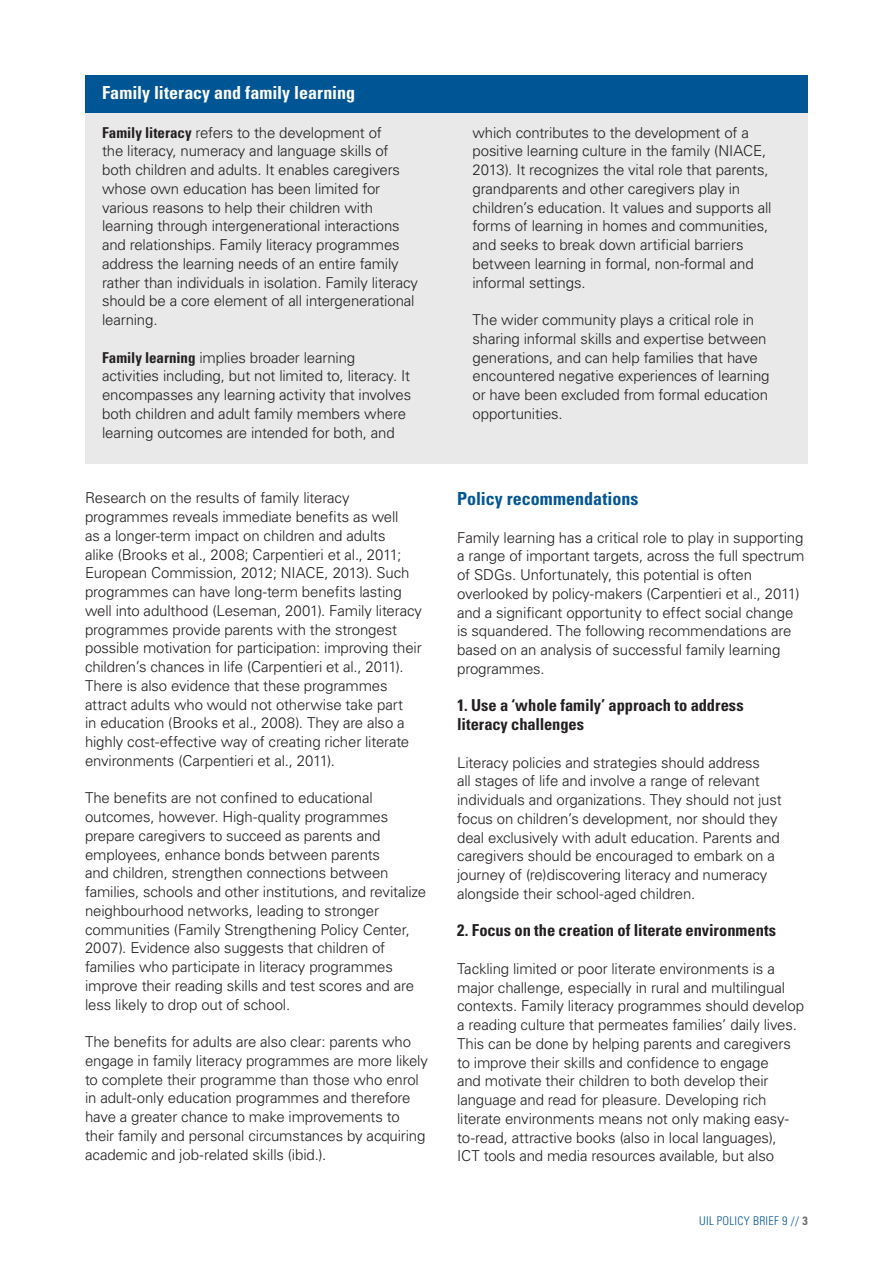
<style>
.page{position:relative;width:893px;height:1263px;background:#fff}
.page>*{position:absolute;margin:0;border:0;box-sizing:border-box;transform-origin:0 0}
.t1{font:700 condensed 18px "Univers";color:#fff}
.t2{font:700 condensed 18px "Univers";color:#005595}
.t3{font:700 condensed 16.5px/18.8px "Univers";letter-spacing:-.005em;color:#231f20}
.t4{font:300 15px/18.8px "Univers";letter-spacing:-.01em;color:#231f20}
.t5{font:300 condensed 12px "Univers";letter-spacing:.025em;color:#005595}
.s1{font-weight:700;font-stretch:condensed}
.s2{font-weight:700;color:#6c6d70}
</style>
<div class="page">
<div style="left:85px;top:105px;width:723px;height:358px;background:#e9e9e9"></div>
<div style="left:85px;top:75px;width:723px;height:38px;background:#005595"></div>
<p class="t1" style="left:102px;top:82px;width:255px">Family literacy and family learning</p>
<p class="t4" style="left:102px;top:122px;width:318px"><span class="s1">Family literacy</span> refers to the development of<br>the literacy, numeracy and language skills of both children and adults. It enables caregivers whose own education has been limited for various reasons to help their children with learning through intergenerational interactions and relationships. Family literacy programmes address the learning needs of an entire family rather than individuals in isolation. Family literacy should be a core element of all intergenerational learning.</p>
<p class="t4" style="left:102px;top:347px;width:311px"><span class="s1">Family learning</span> implies broader learning activities including, but not limited to, literacy. It encompasses any learning activity that involves both children and adult family members where learning outcomes are intended for both, and</p>
<p class="t4" style="left:85px;top:488px;width:338px">Research on the results of family literacy programmes reveals immediate benefits as well<br>as a longer-term impact on children and adults<br>alike (Brooks et al., 2008; Carpentieri et al., 2011; European Commission, 2012; NIACE, 2013). Such programmes can have long-term benefits lasting well into adulthood (Leseman, 2001). Family literacy programmes provide parents with the strongest possible motivation for participation: improving their children’s chances in life (Carpentieri et al., 2011).<br>There is also evidence that these programmes attract adults who would not otherwise take part<br>in education (Brooks et al., 2008). They are also a highly cost-effective way of creating richer literate environments (Carpentieri et al., 2011).</p>
<p class="t4" style="left:85px;top:788px;width:343px">The benefits are not confined to educational outcomes, however. High-quality programmes prepare caregivers to succeed as parents and employees, enhance bonds between parents<br>and children, strengthen connections between families, schools and other institutions, and revitalize neighbourhood networks, leading to stronger communities (Family Strengthening Policy Center, 2007). Evidence also suggests that children of families who participate in literacy programmes improve their reading skills and test scores and are less likely to drop out of school.</p>
<p class="t4" style="left:85px;top:1032px;width:345px">The benefits for adults are also clear: parents who engage in family literacy programmes are more likely to complete their programme than those who enrol in adult-only education programmes and therefore have a greater chance to make improvements to their family and personal circumstances by acquiring academic and job-related skills (ibid.).</p>
<p class="t4" style="left:472px;top:122px;width:301px">which contributes to the development of a positive learning culture in the family (NIACE, 2013). It recognizes the vital role that parents, grandparents and other caregivers play in children’s education. It values and supports all forms of learning in homes and communities, and seeks to break down artificial barriers between learning in formal, non-formal and informal settings.</p>
<p class="t4" style="left:472px;top:310px;width:299px">The wider community plays a critical role in sharing informal skills and expertise between generations, and can help families that have encountered negative experiences of learning or have been excluded from formal education opportunities.</p>
<p class="t2" style="left:457px;top:488px;width:183px">Policy recommendations</p>
<p class="t4" style="left:457px;top:527px;width:349px">Family learning has a critical role to play in supporting a range of important targets, across the full spectrum of SDGs. Unfortunately, this potential is often overlooked by policy-makers (Carpentieri et al., 2011) and a significant opportunity to effect social change is squandered. The following recommendations are based on an analysis of successful family learning programmes.</p>
<p class="t3" style="left:457px;top:696px;width:288px">1. Use a ‘whole family’ approach to address literacy challenges</p>
<p class="t4" style="left:457px;top:752px;width:326px">Literacy policies and strategies should address<br>all stages of life and involve a range of relevant individuals and organizations. They should not just focus on children’s development, nor should they deal exclusively with adult education. Parents and caregivers should be encouraged to embark on a journey of (re)discovering literacy and numeracy alongside their school-aged children.</p>
<p class="t3" style="left:457px;top:921px;width:321px">2. Focus on the creation of literate environments</p>
<p class="t4" style="left:457px;top:959px;width:348px">Tackling limited or poor literate environments is a major challenge, especially in rural and multilingual contexts. Family literacy programmes should develop a reading culture that permeates families’ daily lives.<br>This can be done by helping parents and caregivers to improve their skills and confidence to engage<br>and motivate their children to both develop their language and read for pleasure. Developing rich literate environments means not only making easy&shy;to-read, attractive books (also in local languages),<br>ICT tools and media resources available, but also</p>
<p class="t5" style="left:699px;top:1214px;width:110px">UIL POLICY BRIEF 9 // <span class="s2">3</span></p>
</div>
